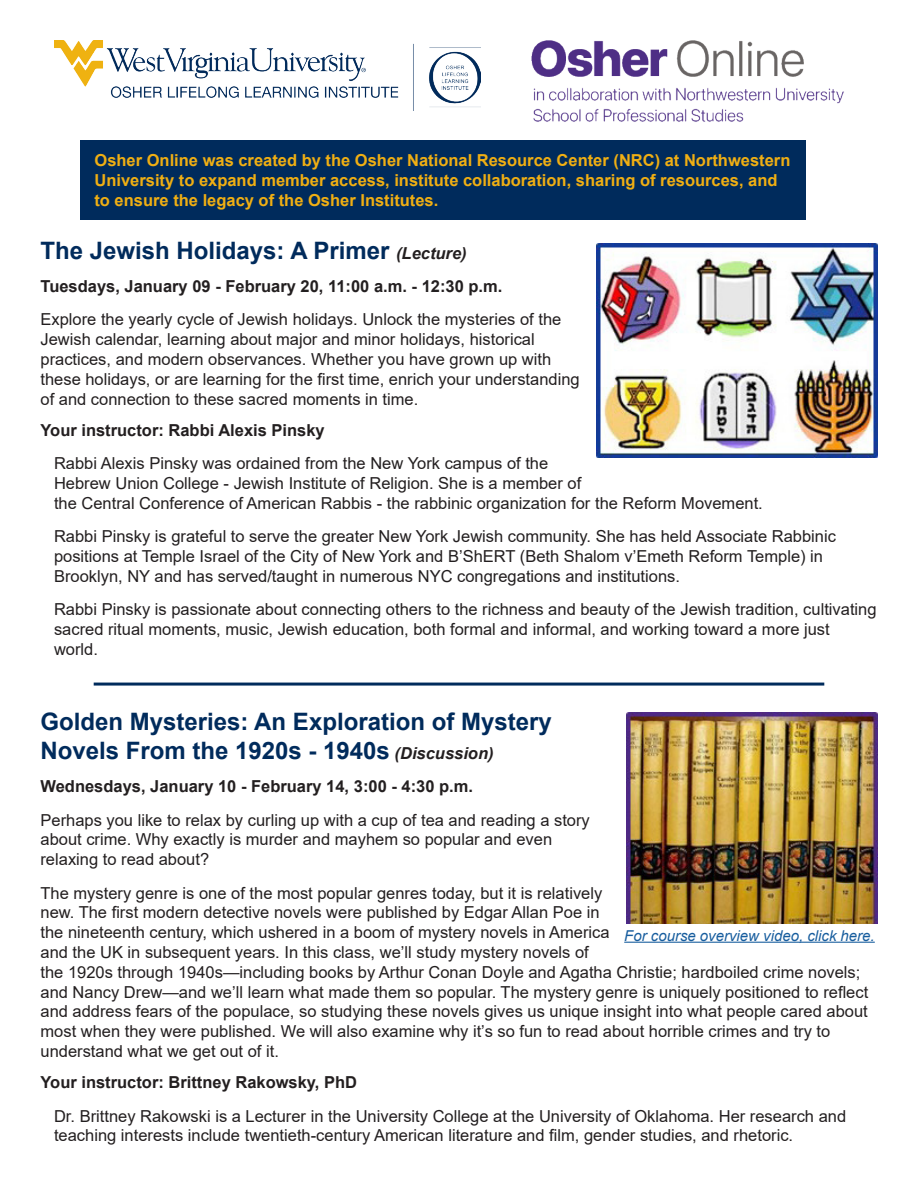
<style>
.page{position:relative;width:918px;height:1188px;background:#fff}
.page>*{position:absolute;margin:0;border:0;box-sizing:border-box;transform-origin:0 0}
.paragraph{font:700 24px/28.8px "Arial";color:#002b5c}
.paragraph-2{font:16.5px/19.8px "Arial";color:#231f20}
.t1{font:700 16.5px/19.8px "Arial";color:#f0af13}
.paragraph-3{font:700 16.5px "Arial";color:#231f20}
.t2{font:italic 15px "Arial";color:#175d9e}
.s1{font-style:italic;font-size:16.5px;color:#231f20}
</style>
<div class="page">
<img style="left:531px;top:41px;width:313px;height:81px">
<img style="left:54px;top:40px;width:426px;height:71px">
<hr style="left:94px;top:683px;width:730px;height:3px;background:#002b5c">
<img style="left:596px;top:243px;width:282px;height:215px">
<img style="left:627px;top:713px;width:251px;height:210px">
<hr style="left:624px;top:942px;width:251px;height:1px;background:#175d9e">
<div style="left:80px;top:140px;width:726px;height:80px;background:#002b5c"></div>
<p class="t1" style="left:94px;top:151px;width:697px">Osher Online was created by the Osher National Resource Center (NRC) at Northwestern<br>University to expand member access, institute collaboration, sharing of resources, and to ensure the legacy of the Osher Institutes.</p>
<p class="paragraph" style="left:40px;top:236px;width:428px">The Jewish Holidays: A Primer <span class="s1">(Lecture)</span></p>
<p class="paragraph-3" style="left:40px;top:275px;width:463px">Tuesdays, January 09 - February 20, 11:00 a.m. - 12:30 p.m.</p>
<p class="paragraph-2" style="left:40px;top:310px;width:541px">Explore the yearly cycle of Jewish holidays. Unlock the mysteries of the Jewish calendar, learning about major and minor holidays, historical practices, and modern observances. Whether you have grown up with these holidays, or are learning for the first time, enrich your understanding of and connection to these sacred moments in time.</p>
<p class="paragraph-3" style="left:40px;top:419px;width:286px">Your instructor: Rabbi Alexis Pinsky</p>
<p class="paragraph-2" style="left:54px;top:453px;width:710px">Rabbi Alexis Pinsky was ordained from the New York campus of the<br>Hebrew Union College - Jewish Institute of Religion. She is a member of<br>the Central Conference of American Rabbis - the rabbinic organization for the Reform Movement.</p>
<p class="paragraph-2" style="left:54px;top:526px;width:783px">Rabbi Pinsky is grateful to serve the greater New York Jewish community. She has held Associate Rabbinic positions at Temple Israel of the City of New York and B’ShERT (Beth Shalom v’Emeth Reform Temple) in<br>Brooklyn, NY and has served/taught in numerous NYC congregations and institutions.</p>
<p class="paragraph-2" style="left:54px;top:599px;width:824px">Rabbi Pinsky is passionate about connecting others to the richness and beauty of the Jewish tradition, cultivating sacred ritual moments, music, Jewish education, both formal and informal, and working toward a more just world.</p>
<p class="paragraph" style="left:40px;top:708px;width:513px">Golden Mysteries: An Exploration of Mystery<br>Novels From the 1920s - 1940s <span class="s1">(Discussion)</span></p>
<p class="paragraph-3" style="left:40px;top:775px;width:434px">Wednesdays, January 10 - February 14, 3:00 - 4:30 p.m.</p>
<p class="paragraph-2" style="left:40px;top:810px;width:551px">Perhaps you like to relax by curling up with a cup of tea and reading a story about crime. Why exactly is murder and mayhem so popular and even relaxing to read about?</p>
<p class="paragraph-2" style="left:40px;top:883px;width:829px">The mystery genre is one of the most popular genres today, but it is relatively<br>new. The first modern detective novels were published by Edgar Allan Poe in<br>the nineteenth century, which ushered in a boom of mystery novels in America<br>and the UK in subsequent years. In this class, we’ll study mystery novels of<br>the 1920s through 1940s—including books by Arthur Conan Doyle and Agatha Christie; hardboiled crime novels; and Nancy Drew—and we’ll learn what made them so popular. The mystery genre is uniquely positioned to reflect and address fears of the populace, so studying these novels gives us unique insight into what people cared about most when they were published. We will also examine why it’s so fun to read about horrible crimes and try to understand what we get out of it.</p>
<p class="paragraph-3" style="left:40px;top:1071px;width:318px">Your instructor: Brittney Rakowsky, PhD</p>
<p class="paragraph-2" style="left:54px;top:1106px;width:794px">Dr. Brittney Rakowski is a Lecturer in the University College at the University of Oklahoma. Her research and teaching interests include twentieth-century American literature and film, gender studies, and rhetoric.</p>
<p class="t2" style="left:624px;top:926px;width:252px">For course overview video, click here.</p>
</div>
